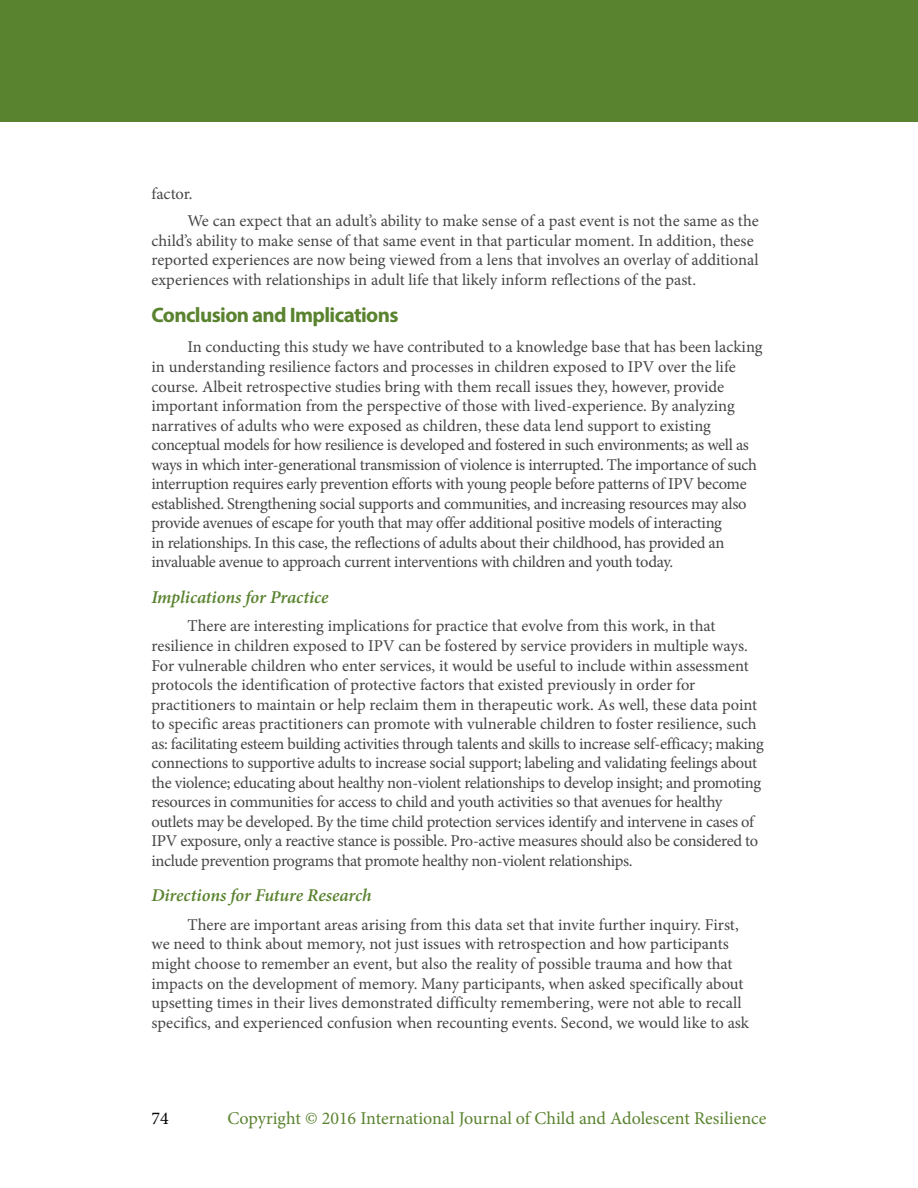
<style>
.page{position:relative;width:918px;height:1188px;background:#fff}
.page>*{position:absolute;margin:0;border:0;box-sizing:border-box;transform-origin:0 0}
.t1{font:700 21px "Myriad Pro";letter-spacing:-.03em;color:#5a832f}
.t2{font:18px "Minion Pro";color:#5a832f}
.t3{font:italic 600 18px "Minion Pro";letter-spacing:-.005em;color:#5a832f}
.t4{font:18px "Minion Pro";color:#000}
.t5{font:16.5px/19.5px "Minion Pro";letter-spacing:-.01em;color:#464547}
</style>
<div class="page">
<div style="left:0;top:0;width:918px;height:122px;background:#5a832f"></div>
<p class="t5" style="left:188px;top:181px;width:573px;line-height:27px;text-indent:-36px">factor.<br>We can expect that an adult’s ability to make sense of a past event is not the same as the</p>
<p class="t5" style="left:152px;top:231px;width:609px">child’s ability to make sense of that same event in that particular moment. In addition, these reported experiences are now being viewed from a lens that involves an overlay of additional experiences with relationships in adult life that likely inform reflections of the past.</p>
<p class="t1" style="left:152px;top:302px;width:248px">Conclusion and Implications</p>
<p class="t5" style="left:151px;top:338px;width:613px;text-indent:36px">In conducting this study we have contributed to a knowledge base that has been lacking in understanding resilience factors and processes in children exposed to IPV over the life course. Albeit retrospective studies bring with them recall issues they, however, provide important information from the perspective of those with lived-experience. By analyzing narratives of adults who were exposed as children, these data lend support to existing conceptual models for how resilience is developed and fostered in such environments; as well as ways in which inter-generational transmission of violence is interrupted. The importance of such interruption requires early prevention efforts with young people before patterns of IPV become established. Strengthening social supports and communities, and increasing resources may also provide avenues of escape for youth that may offer additional positive models of interacting<br>in relationships. In this case, the reflections of adults about their childhood, has provided an invaluable avenue to approach current interventions with children and youth today.</p>
<p class="t3" style="left:152px;top:585px;width:179px">Implications for Practice</p>
<p class="t5" style="left:151px;top:617px;width:614px;text-indent:36px">There are interesting implications for practice that evolve from this work, in that resilience in children exposed to IPV can be fostered by service providers in multiple ways.<br>For vulnerable children who enter services, it would be useful to include within assessment protocols the identification of protective factors that existed previously in order for practitioners to maintain or help reclaim them in therapeutic work. As well, these data point to specific areas practitioners can promote with vulnerable children to foster resilience, such as: facilitating esteem building activities through talents and skills to increase self-efficacy; making connections to supportive adults to increase social support; labeling and validating feelings about the violence; educating about healthy non-violent relationships to develop insight; and promoting resources in communities for access to child and youth activities so that avenues for healthy outlets may be developed. By the time child protection services identify and intervene in cases of IPV exposure, only a reactive stance is possible. Pro-active measures should also be considered to include prevention programs that promote healthy non-violent relationships.</p>
<p class="t3" style="left:152px;top:883px;width:222px">Directions for Future Research</p>
<p class="t5" style="left:151px;top:915px;width:599px;text-indent:36px">There are important areas arising from this data set that invite further inquiry. First, we need to think about memory, not just issues with retrospection and how participants might choose to remember an event, but also the reality of possible trauma and how that impacts on the development of memory. Many participants, when asked specifically about upsetting times in their lives demonstrated difficulty remembering, were not able to recall specifics, and experienced confusion when recounting events. Second, we would like to ask</p>
<p class="t4" style="left:152px;top:1106px;width:19px">74</p>
<p class="t2" style="left:227px;top:1106px;width:541px">Copyright © 2016 International Journal of Child and Adolescent Resilience</p>
</div>
